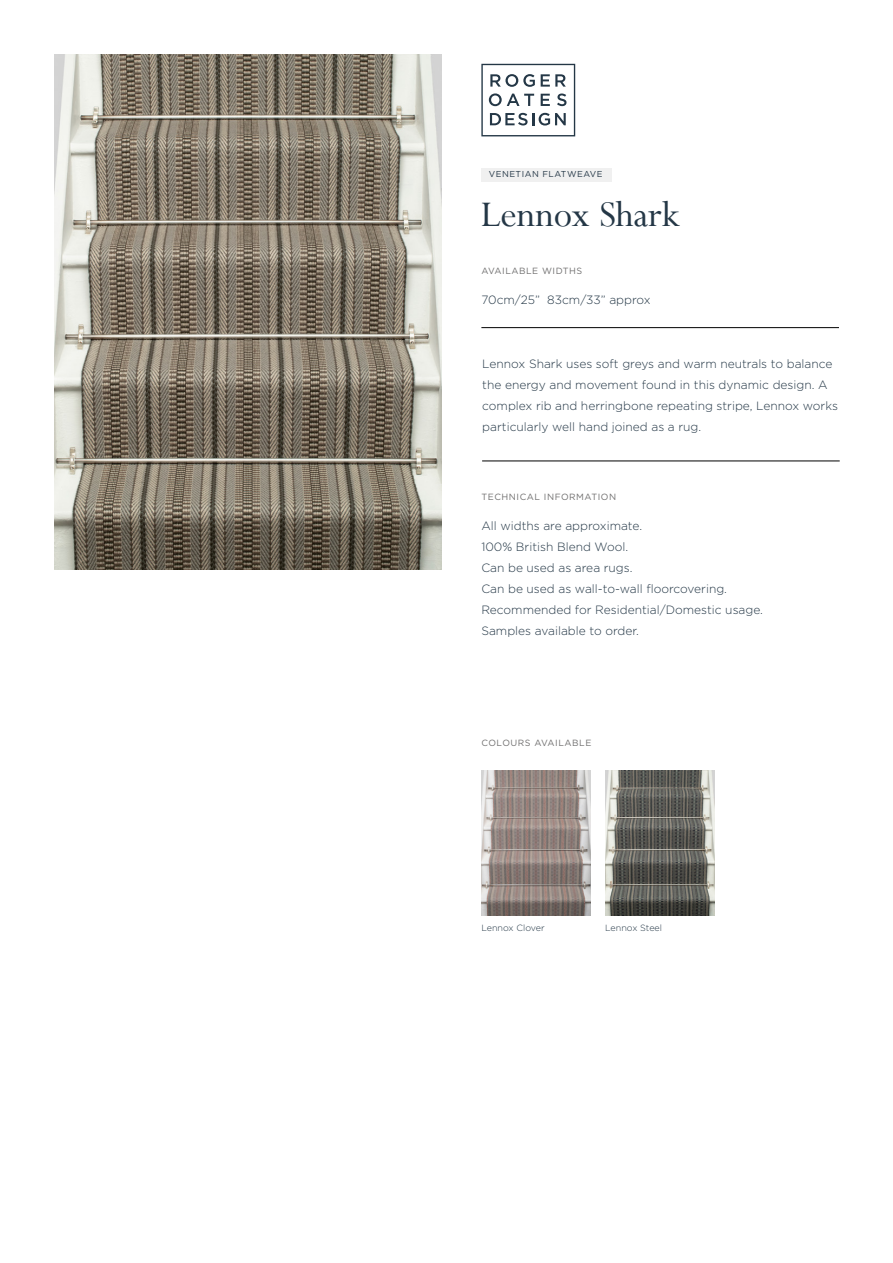
<style>
.page{position:relative;width:893px;height:1263px;background:#fff}
.page>*{position:absolute;margin:0;border:0;box-sizing:border-box;transform-origin:0 0}
.t1{font:40.2px "Perpetua";color:#243746}
.t2{font:300 12px/21px "Gotham";color:#243746}
.t3{font:9px "Gotham";letter-spacing:.06em;color:#706f6f}
.t4{font:300 9px "Gotham";color:#243746}
.t5{font:8.55px "Gotham";letter-spacing:.06em;color:#243746}
</style>
<div class="page">
<svg style="left:481px;top:64px;width:94px;height:72px"></svg>
<img style="left:54px;top:54px;width:387px;height:516px">
<div style="left:481px;top:168px;width:130px;height:14px;background:#f0f0f0"></div>
<hr style="left:481px;top:327px;width:358px;height:1px;background:#000">
<hr style="left:482px;top:461px;width:358px;height:1px;background:#000">
<img style="left:481px;top:770px;width:110px;height:146px">
<img style="left:605px;top:770px;width:109px;height:146px">
<p class="t5" style="left:489px;top:169px;width:115px">VENETIAN FLATWEAVE</p>
<h1 class="t1" style="left:480px;top:189px;width:201px">Lennox Shark</h1>
<p class="t3" style="left:481px;top:265px;width:102px">AVAILABLE WIDTHS</p>
<p class="t2" style="left:481px;top:289px;width:171px">70cm/25” 83cm/33” approx</p>
<p class="t2" style="left:482px;top:353px;width:357px">Lennox Shark uses soft greys and warm neutrals to balance the energy and movement found in this dynamic design. A complex rib and herringbone repeating stripe, Lennox works particularly well hand joined as a rug.</p>
<p class="t3" style="left:481px;top:491px;width:136px">TECHNICAL INFORMATION</p>
<p class="t2" style="left:481px;top:515px;width:283px">All widths are approximate.<br>100% British Blend Wool.<br>Can be used as area rugs.<br>Can be used as wall-to-wall floorcovering.<br>Recommended for Residential/Domestic usage.<br>Samples available to order.</p>
<p class="t3" style="left:481px;top:737px;width:111px">COLOURS AVAILABLE</p>
<p class="t4" style="left:481px;top:922px;width:65px">Lennox Clover</p>
<p class="t4" style="left:605px;top:922px;width:58px">Lennox Steel</p>
</div>
